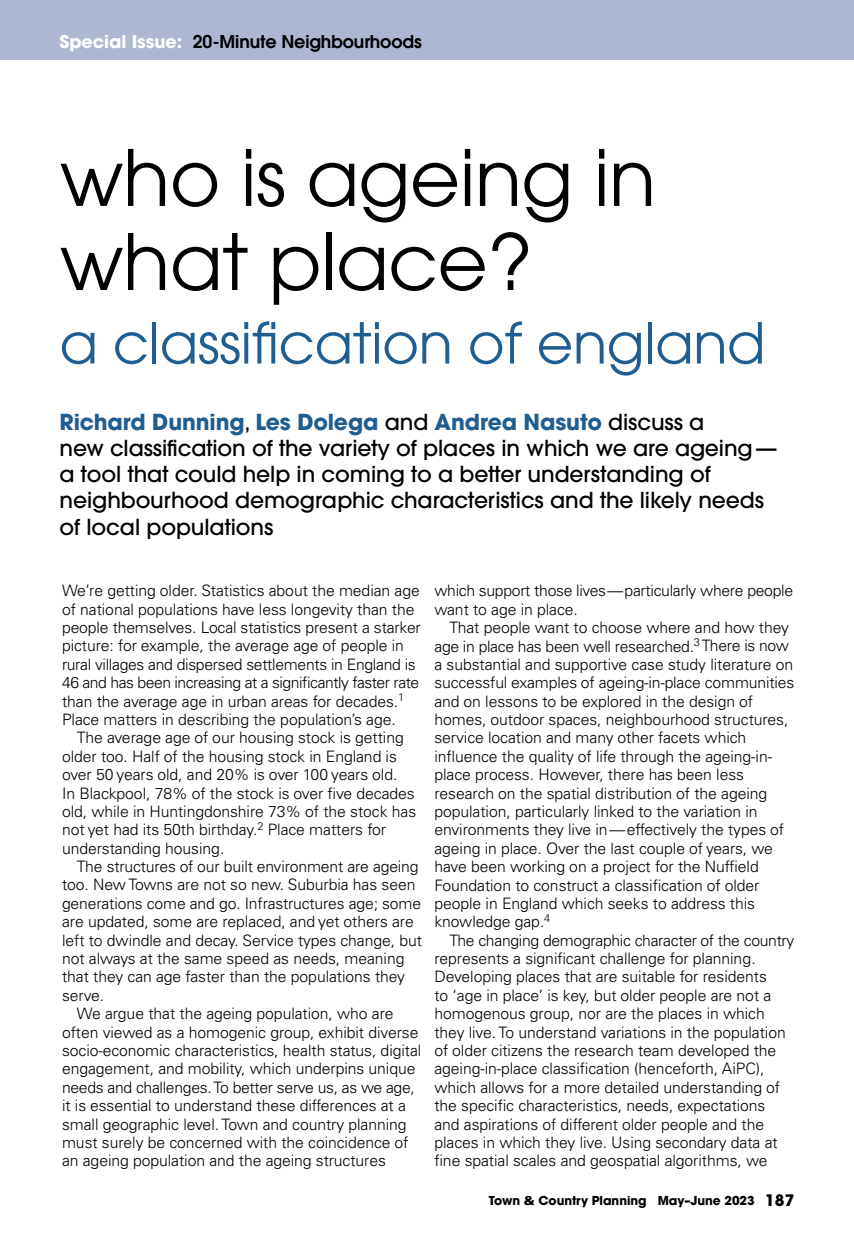
<style>
.page{position:relative;width:854px;height:1241px;background:#fff}
.page>*{position:absolute;margin:0;border:0;box-sizing:border-box;transform-origin:0 0}
.t1{font:77px/84px "ITC Avant Garde Pro";letter-spacing:-.005em;color:#000}
.t2{font:56px "ITC Avant Garde Pro";letter-spacing:-.005em;color:#205d91}
.t3{font:500 21.88px/26.2px "ITC Avant Garde Pro";letter-spacing:-.005em;color:#000}
.t4{font:600 17.5px "ITC Avant Garde Pro";letter-spacing:-.005em;color:#000}
.t5{font:300 15.75px/18.4px "Univers LT Pro 45";letter-spacing:-.005em;color:#000}
.t6{font:700 12.25px "ITC Avant Garde Pro";letter-spacing:-.005em;color:#000}
.s1{font-weight:700;color:#fff}
.s2{font-weight:700;color:#205d91}
.s3{font-family:"Univers LT Pro 75";font-weight:900}
.s4{font-size:15.75px}
</style>
<div class="page">
<div style="left:0;top:0;width:853px;height:60px;background:#adb7d1"></div>
<p class="t4" style="left:60px;top:30px;width:363px"><span class="s1">Special Issue:</span> 20-Minute Neighbourhoods</p>
<h1 class="t1" style="left:60px;top:135px;width:597px">who is ageing in what place?</h1>
<h2 class="t2" style="left:60px;top:308px;width:707px">a classification of england</h2>
<p class="t3" style="left:60px;top:408px;width:719px"><span class="s2">Richard Dunning</span>, <span class="s2">Les Dolega</span> and <span class="s2">Andrea Nasuto</span> discuss a<br>new classification of the variety of places in which we are ageing— a tool that could help in coming to a better understanding of neighbourhood demographic characteristics and the likely needs of local populations</p>
<p class="t5" style="left:62px;top:581px;width:360px">We’re getting older. Statistics about the median age of national populations have less longevity than the people themselves. Local statistics present a starker picture: for example, the average age of people in rural villages and dispersed settlements in England is 46 and has been increasing at a significantly faster rate than the average age in urban areas for decades.<sup>1<br></sup>Place matters in describing the population’s age.</p>
<p class="t5" style="left:62px;top:728px;width:355px;text-indent:15px">The average age of our housing stock is getting older too. Half of the housing stock in England is over 50 years old, and 20% is over 100 years old.<br>In Blackpool, 78% of the stock is over five decades old, while in Huntingdonshire 73% of the stock has not yet had its 50th birthday.<sup>2</sup> Place matters for understanding housing.</p>
<p class="t5" style="left:77px;top:856px;width:343px">The structures of our built environment are ageing</p>
<p class="t5" style="left:62px;top:875px;width:355px">too. New Towns are not so new. Suburbia has seen</p>
<p class="t5" style="left:62px;top:893px;width:360px">generations come and go. Infrastructures age; some</p>
<p class="t5" style="left:62px;top:911px;width:353px">are updated, some are replaced, and yet others are</p>
<p class="t5" style="left:62px;top:930px;width:361px">left to dwindle and decay. Service types change, but</p>
<p class="t5" style="left:62px;top:948px;width:344px">not always at the same speed as needs, meaning</p>
<p class="t5" style="left:62px;top:967px;width:344px">that they can age faster than the populations they</p>
<p class="t5" style="left:62px;top:985px;width:44px">serve.</p>
<p class="t5" style="left:77px;top:1003px;width:318px">We argue that the ageing population, who are</p>
<p class="t5" style="left:62px;top:1022px;width:358px">often viewed as a homogenic group, exhibit diverse</p>
<p class="t5" style="left:62px;top:1040px;width:360px">socio-economic characteristics, health status, digital</p>
<p class="t5" style="left:62px;top:1059px;width:355px">engagement, and mobility, which underpins unique</p>
<p class="t5" style="left:62px;top:1077px;width:354px">needs and challenges. To better serve us, as we age,</p>
<p class="t5" style="left:62px;top:1095px;width:345px">it is essential to understand these differences at a</p>
<p class="t5" style="left:62px;top:1114px;width:346px">small geographic level. Town and country planning</p>
<p class="t5" style="left:62px;top:1132px;width:348px">must surely be concerned with the coincidence of</p>
<p class="t5" style="left:62px;top:1150px;width:325px">an ageing population and the ageing structures</p>
<p class="t5" style="left:434px;top:581px;width:360px">which support those lives—particularly where people want to age in place.</p>
<p class="t5" style="left:434px;top:618px;width:361px;text-indent:15px">That people want to choose where and how they age in place has been well researched.<sup>3</sup> There is now a substantial and supportive case study literature on successful examples of ageing-in-place communities and on lessons to be explored in the design of homes, outdoor spaces, neighbourhood structures, service location and many other facets which influence the quality of life through the ageing-in&shy;place process. However, there has been less research on the spatial distribution of the ageing population, particularly linked to the variation in environments they live in—effectively the types of ageing in place. Over the last couple of years, we have been working on a project for the Nuffield Foundation to construct a classification of older people in England which seeks to address this knowledge gap.<sup>4</sup></p>
<p class="t5" style="left:434px;top:930px;width:361px;text-indent:15px">The changing demographic character of the country represents a significant challenge for planning.<br>Developing places that are suitable for residents<br>to ‘age in place’ is key, but older people are not a homogenous group, nor are the places in which they live. To understand variations in the population of older citizens the research team developed the ageing-in-place classification (henceforth, AiPC), which allows for a more detailed understanding of the specific characteristics, needs, expectations and aspirations of different older people and the places in which they live. Using secondary data at fine spatial scales and geospatial algorithms, we</p>
<p class="t6" style="left:488px;top:1192px;width:307px">Town <span class="s3">&amp;</span> Country Planning May–June 2023 <span class="s4">187</span></p>
</div>
